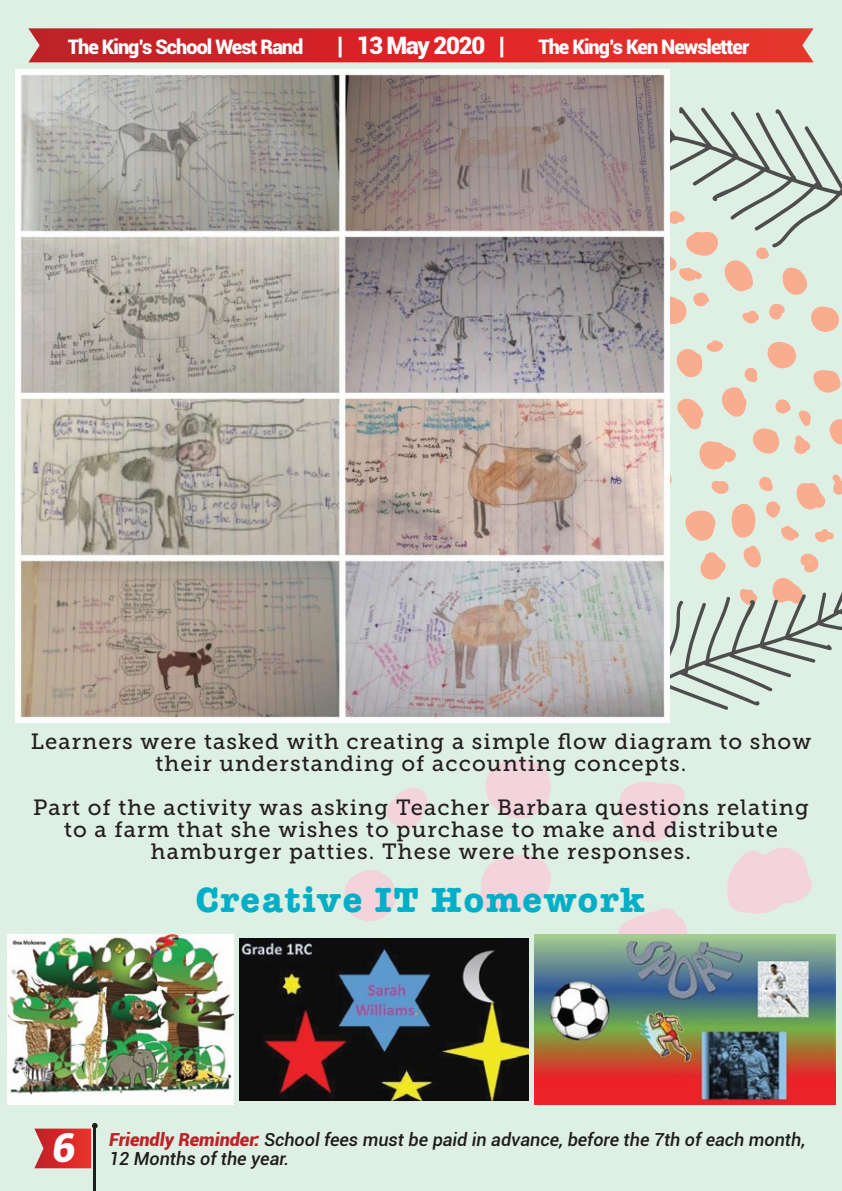
<style>
.page{position:relative;width:842px;height:1191px;background:#deefe3}
.page>*{position:absolute;margin:0;border:0;box-sizing:border-box;transform-origin:0 0}
.t1{font:italic 900 40px "Roboto";color:#fff}
.t2{font:700 36px "American Typewriter";letter-spacing:.05em;color:#00afc7}
.t3{font:900 24px "Roboto";letter-spacing:-.05em;color:#fff}
.t4{font:22px/22px "Museo Slab 500";letter-spacing:.05em;color:#231f20;text-align:center}
.t5{font:900 20px "Roboto";letter-spacing:-.05em;color:#fff}
.t6{font:italic 500 18px "Roboto";color:#1d1c1a}
.s1{font-weight:900;color:#bb2328}
</style>
<div class="page">
<svg style="left:28px;top:28px;width:786px;height:34px;background:#d72c2d"></svg>
<svg style="left:669px;top:106px;width:173px;height:604px"></svg>
<img style="left:15px;top:69px;width:654px;height:654px">
<svg style="left:617px;top:781px;width:68px;height:61px"></svg>
<svg style="left:478px;top:855px;width:73px;height:57px"></svg>
<svg style="left:727px;top:847px;width:85px;height:67px"></svg>
<svg style="left:618px;top:908px;width:69px;height:26px"></svg>
<svg style="left:485px;top:759px;width:66px;height:59px"></svg>
<svg style="left:345px;top:870px;width:51px;height:51px"></svg>
<svg style="left:386px;top:788px;width:42px;height:41px"></svg>
<img style="left:535px;top:934px;width:301px;height:170px">
<img style="left:239px;top:938px;width:289px;height:162px">
<img style="left:7px;top:934px;width:227px;height:170px">
<hr style="left:93px;top:1126px;width:3px;height:65px;background:#1d1c1a">
<svg style="left:34px;top:1123px;width:64px;height:45px"></svg>
<p class="t5" style="left:68px;top:32px;width:237px">The King’s School West Rand</p>
<p class="t3" style="left:337px;top:28px;width:169px">| 13 May 2020 |</p>
<p class="t5" style="left:538px;top:32px;width:212px">The King’s Ken Newsletter</p>
<p class="t4" style="left:31px;top:731px;width:782px">Learners were tasked with creating a simple flow diagram to show their understanding of accounting concepts.</p>
<p class="t4" style="left:33px;top:797px;width:777px">Part of the activity was asking Teacher Barbara questions relating to a farm that she wishes to purchase to make and distribute hamburger patties. These were the responses.</p>
<h2 class="t2" style="left:196px;top:869px;width:450px">Creative IT Homework</h2>
<h1 class="t1" style="left:52px;top:1119px;width:25px">6</h1>
<p class="t6" style="left:109px;top:1126px;width:698px"><span class="s1">Friendly Reminder:</span> School fees must be paid in advance, before the 7th of each month,</p>
<p class="t6" style="left:109px;top:1146px;width:182px">12 Months of the year.</p>
</div>
